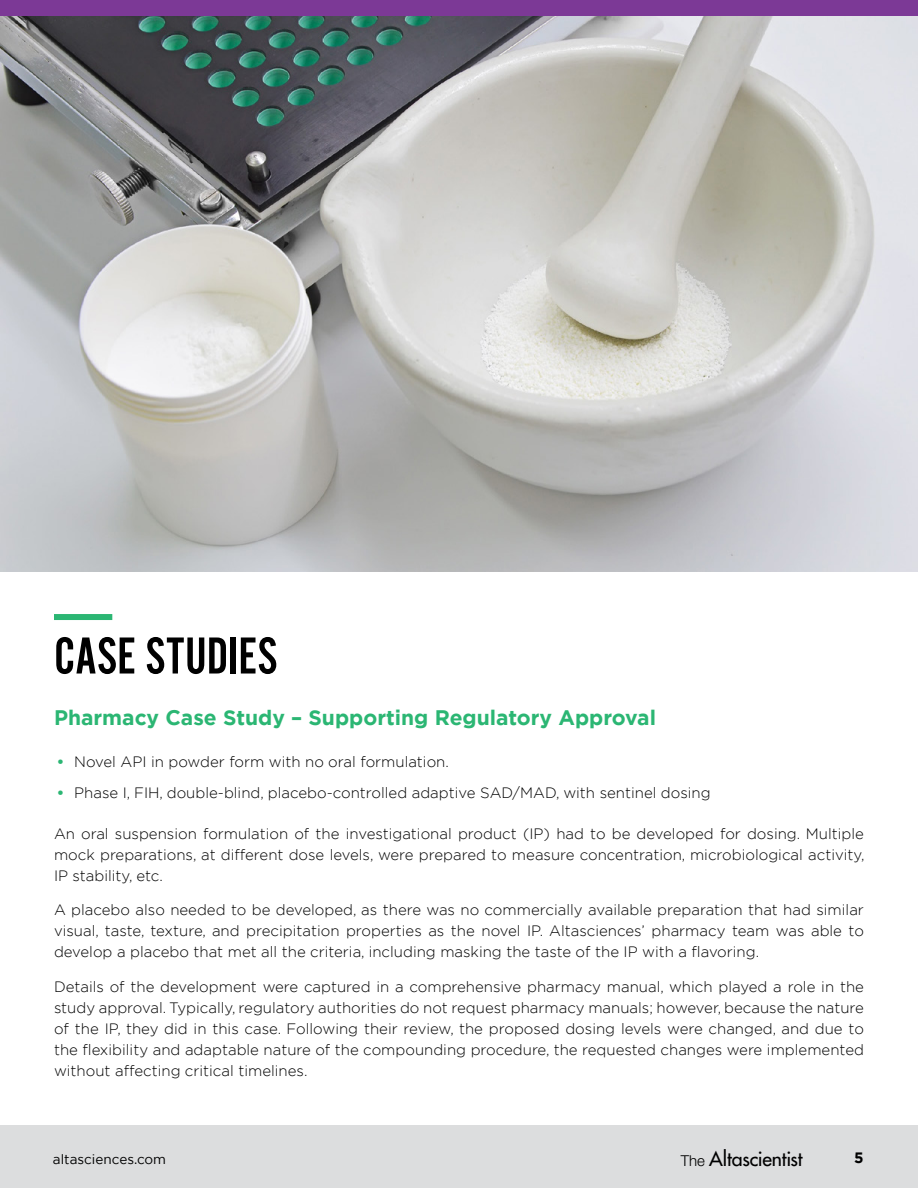
<style>
.page{position:relative;width:918px;height:1188px;background:#fff}
.page>*{position:absolute;margin:0;border:0;box-sizing:border-box;transform-origin:0 0}
.t1{font:54px "Alternate Got No 2 D";color:#000}
.t2{font:700 21px "Gotham";color:#2bb673}
.t3{font:500 19.5px "Futura Std";letter-spacing:-.01em;color:#000}
.t4{font:300 15px/21px "Gotham";color:#000;text-align:justify}
.t5{font:700 15px "Gotham";color:#000}
.t6{font:13.5px "Gotham";color:#000}
.s1{font-weight:700;color:#2bb673}
.s2{font-family:"Helvetica Neue LT Std";font-weight:300;font-size:15px}
</style>
<div class="page">
<div style="left:0;top:1125px;width:918px;height:63px;background:#dcddde"></div>
<img style="left:0;top:15px;width:918px;height:556px">
<div style="left:0;top:0;width:918px;height:15px;background:#7c3996"></div>
<div style="left:54px;top:614px;width:58px;height:6px;background:#2bb673"></div>
<h1 class="t1" style="left:54px;top:627px;width:225px">CASE STUDIES</h1>
<h2 class="t2" style="left:54px;top:704px;width:604px">Pharmacy Case Study – Supporting Regulatory Approval</h2>
<p class="t4" style="left:57px;top:750px;width:394px"><span class="s1">•</span> Novel API in powder form with no oral formulation.</p>
<p class="t4" style="left:57px;top:781px;width:655px"><span class="s1">•</span> Phase I, FIH, double-blind, placebo-controlled adaptive SAD/MAD, with sentinel dosing</p>
<p class="t4" style="left:54px;top:823px;width:812px">An oral suspension formulation of the investigational product (IP) had to be developed for dosing. Multiple mock preparations, at different dose levels, were prepared to measure concentration, microbiological activity, IP stability, etc.</p>
<p class="t4" style="left:54px;top:899px;width:812px">A placebo also needed to be developed, as there was no commercially available preparation that had similar visual, taste, texture, and precipitation properties as the novel IP. Altasciences’ pharmacy team was able to develop a placebo that met all the criteria, including masking the taste of the IP with a flavoring.</p>
<p class="t4" style="left:54px;top:976px;width:812px">Details of the development were captured in a comprehensive pharmacy manual, which played a role in the study approval. Typically, regulatory authorities do not request pharmacy manuals; however, because the nature of the IP, they did in this case. Following their review, the proposed dosing levels were changed, and due to the flexibility and adaptable nature of the compounding procedure, the requested changes were implemented without affecting critical timelines.</p>
<p class="t6" style="left:53px;top:1151px;width:115px">altasciences.com</p>
<h3 class="t3" style="left:681px;top:1147px;width:123px"><span class="s2">The</span> Altascientist</h3>
<p class="t5" style="left:854px;top:1147px;width:11px">5</p>
</div>
